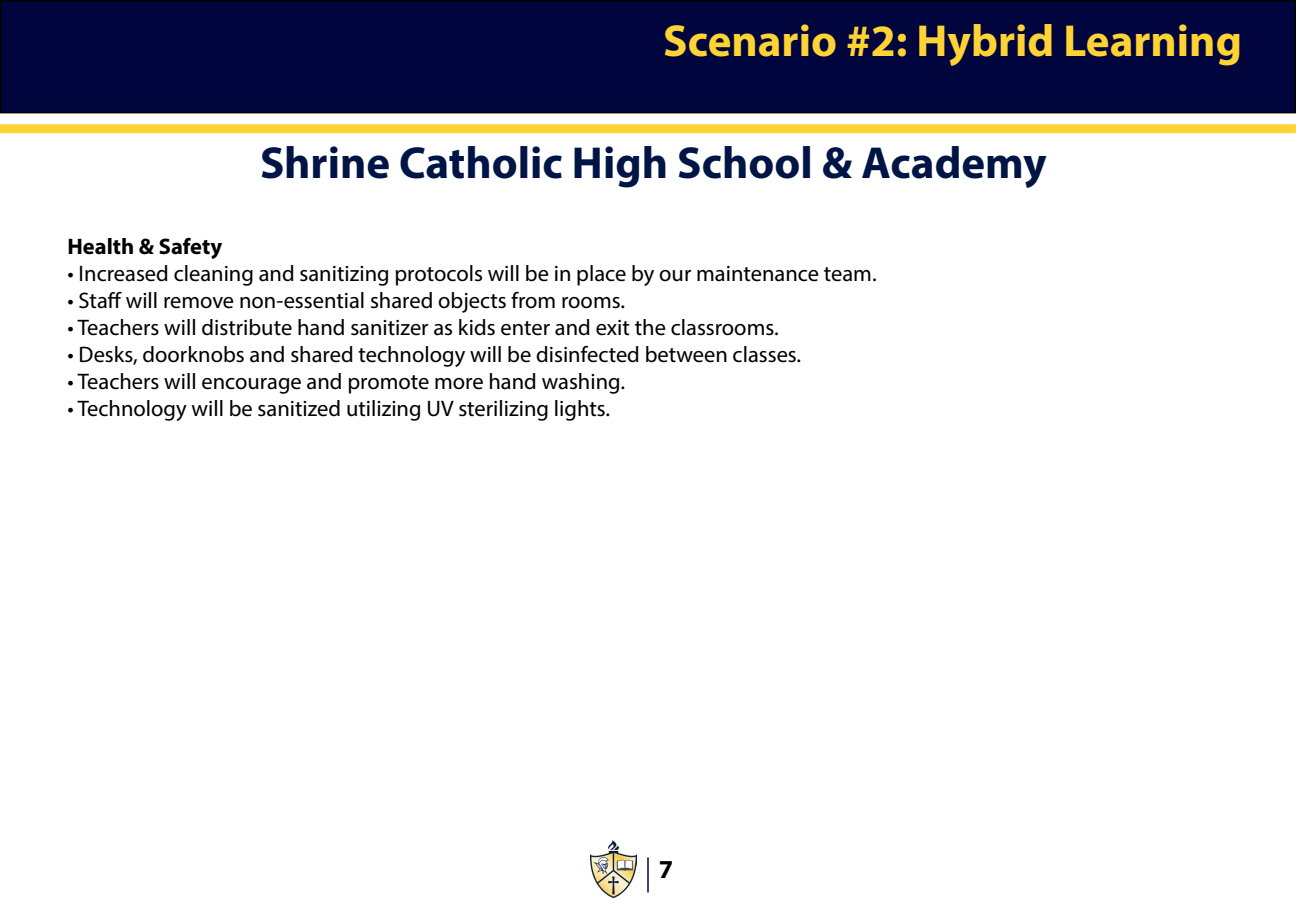
<style>
.page{position:relative;width:1296px;height:918px;background:#fff}
.page>*{position:absolute;margin:0;border:0;box-sizing:border-box;transform-origin:0 0}
.t1{font:700 45px "Myriad Pro";color:#001446}
.t2{font:700 45px "Myriad Pro";color:#ffd334}
.t3{font:700 25.95px "Myriad Pro";color:#000}
.t4{font:22.5px "Myriad Pro";color:#000}
.t5{font:700 22.5px "Myriad Pro";color:#000}
</style>
<div class="page">
<div style="left:1px;top:1px;width:1294px;height:112px;background:#00053e"></div>
<div style="left:0;top:0;width:1296px;height:113px;border:2px solid #000"></div>
<div style="left:0;top:124px;width:1294px;height:9px;background:#ffd334"></div>
<img style="left:591px;top:840px;width:46px;height:58px">
<hr style="left:647px;top:857px;width:2px;height:35px;background:#000b3e">
<svg style="left:1294px;top:124px;width:2px;height:9px"></svg>
<h1 class="t2" style="left:663px;top:12px;width:580px">Scenario #2: Hybrid Learning</h1>
<h1 class="t1" style="left:260px;top:133px;width:788px">Shrine Catholic High School &amp; Academy</h1>
<p class="t5" style="left:68px;top:232px;width:156px">Health &amp; Safety</p>
<p class="t4" style="left:68px;top:260px;width:811px">• Increased cleaning and sanitizing protocols will be in place by our maintenance team.</p>
<p class="t4" style="left:68px;top:287px;width:559px">• Staff will remove non-essential shared objects from rooms.</p>
<p class="t4" style="left:68px;top:314px;width:713px">• Teachers will distribute hand sanitizer as kids enter and exit the classrooms.</p>
<p class="t4" style="left:68px;top:341px;width:735px">• Desks, doorknobs and shared technology will be disinfected between classes.</p>
<p class="t4" style="left:68px;top:368px;width:559px">• Teachers will encourage and promote more hand washing.</p>
<p class="t4" style="left:68px;top:395px;width:544px">• Technology will be sanitized utilizing UV sterilizing lights.</p>
<p class="t3" style="left:659px;top:853px;width:16px">7</p>
</div>
